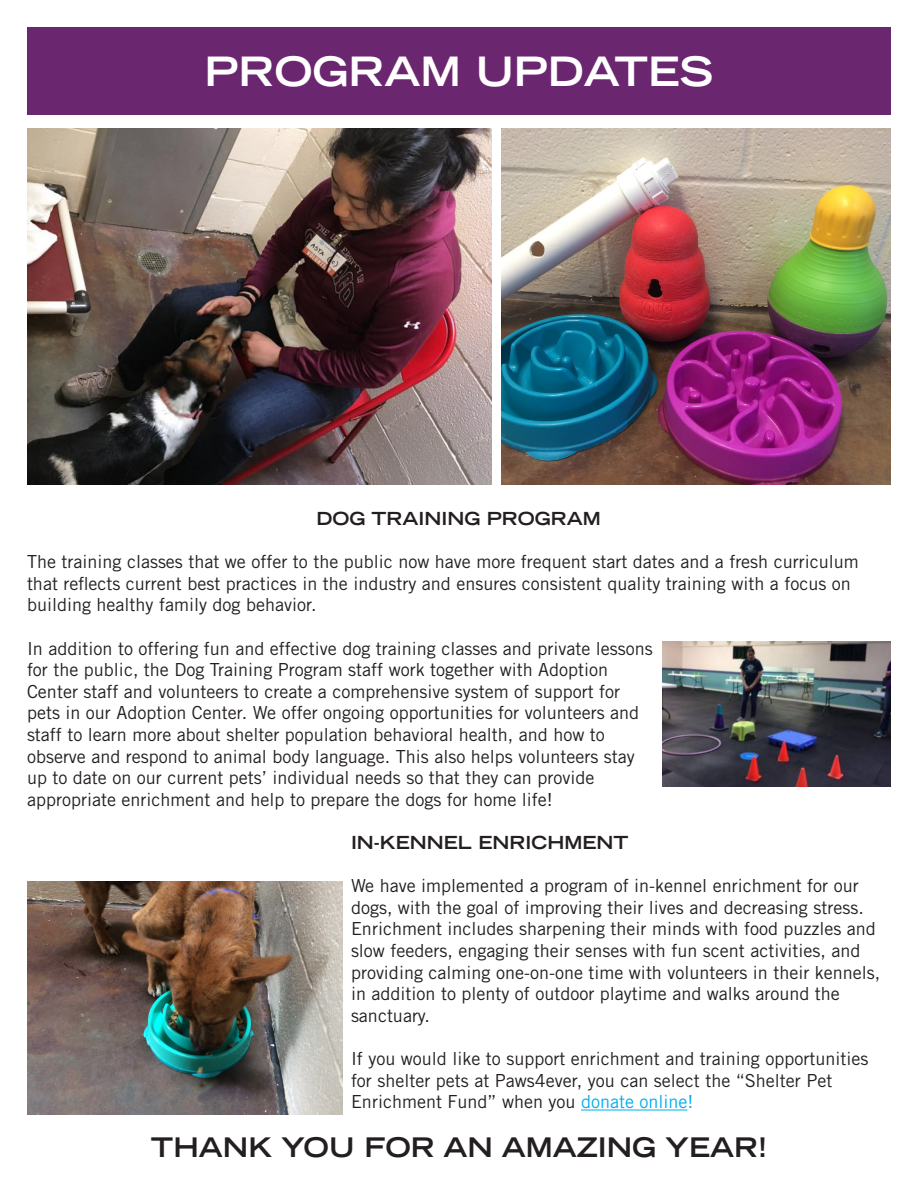
<style>
.page{position:relative;width:918px;height:1188px;background:#fff}
.page>*{position:absolute;margin:0;border:0;box-sizing:border-box;transform-origin:0 0}
.t1{font:700 expanded 40.5px "Trade Gothic LT Std";color:#fff}
.t2{font:700 expanded 27px "Trade Gothic LT Std";color:#231f20}
.t3{font:18px/21.6px "Trade Gothic LT Std";color:#231f20}
.t4{font:700 expanded 18px "Trade Gothic LT Std";color:#231f20}
.s1{color:#00aeef}
</style>
<div class="page">
<hr style="left:581px;top:1110px;width:107px;height:1px;background:#00aeef">
<div style="left:27px;top:27px;width:864px;height:88px;background:#6b2670"></div>
<img style="left:27px;top:128px;width:464px;height:357px">
<img style="left:662px;top:642px;width:228px;height:144px">
<img style="left:501px;top:128px;width:390px;height:357px">
<img style="left:27px;top:881px;width:315px;height:234px">
<p class="t1" style="left:205px;top:44px;width:510px">PROGRAM UPDATES</p>
<p class="t4" style="left:317px;top:507px;width:286px">DOG TRAINING PROGRAM</p>
<p class="t3" style="left:27px;top:551px;width:833px">The training classes that we offer to the public now have more frequent start dates and a fresh curriculum that reflects current best practices in the industry and ensures consistent quality training with a focus on building healthy family dog behavior.</p>
<p class="t3" style="left:27px;top:637px;width:627px">In addition to offering fun and effective dog training classes and private lessons for the public, the Dog Training Program staff work together with Adoption Center staff and volunteers to create a comprehensive system of support for pets in our Adoption Center. We offer ongoing opportunities for volunteers and staff to learn more about shelter population behavioral health, and how to observe and respond to animal body language. This also helps volunteers stay up to date on our current pets’ individual needs so that they can provide appropriate enrichment and help to prepare the dogs for home life!</p>
<p class="t4" style="left:351px;top:831px;width:279px">IN-KENNEL ENRICHMENT</p>
<p class="t3" style="left:351px;top:875px;width:531px">We have implemented a program of in-kennel enrichment for our dogs, with the goal of improving their lives and decreasing stress.<br>Enrichment includes sharpening their minds with food puzzles and slow feeders, engaging their senses with fun scent activities, and providing calming one-on-one time with volunteers in their kennels, in addition to plenty of outdoor playtime and walks around the sanctuary.</p>
<p class="t3" style="left:351px;top:1048px;width:519px">If you would like to support enrichment and training opportunities for shelter pets at Paws4ever, you can select the “Shelter Pet<br>Enrichment Fund” when you <span class="s1">donate online!</span></p>
<p class="t2" style="left:151px;top:1130px;width:618px">THANK YOU FOR AN AMAZING YEAR!</p>
</div>
